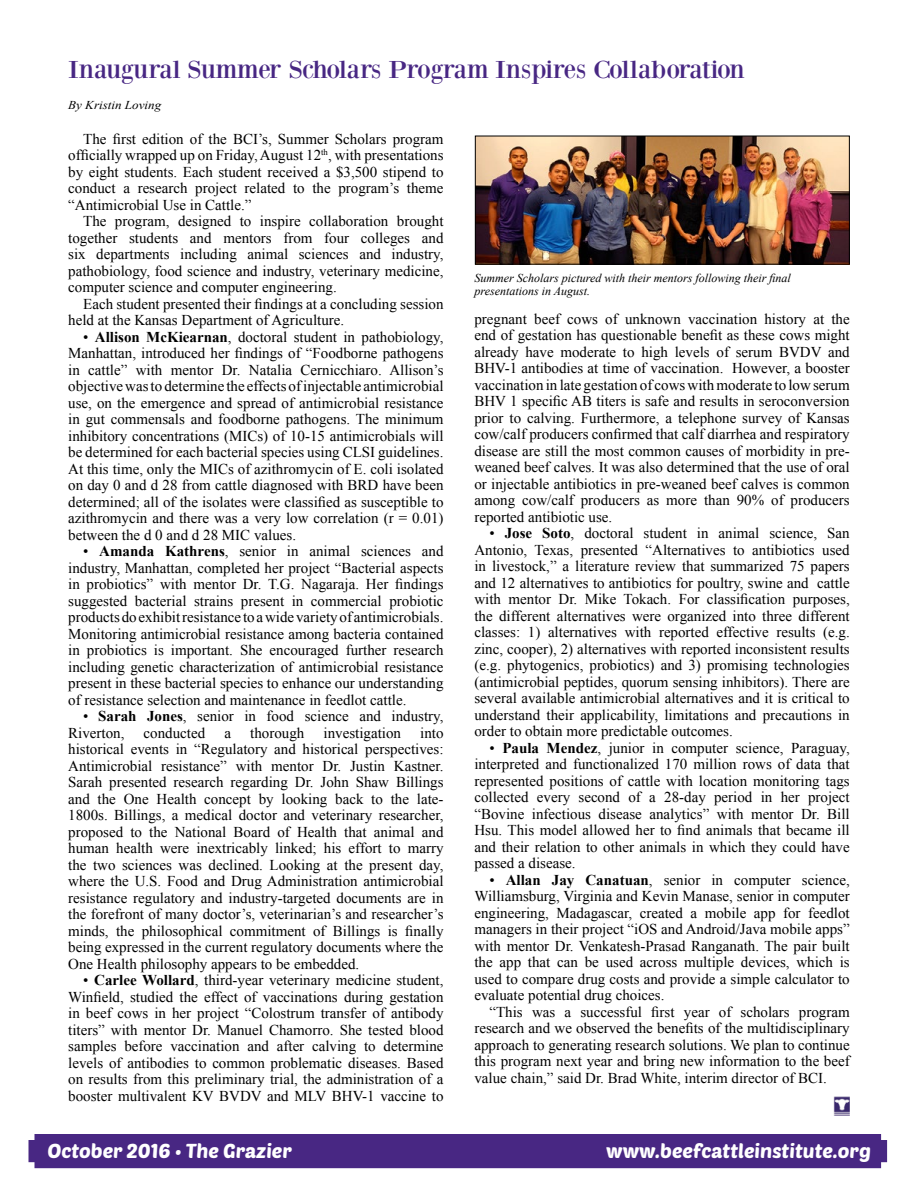
<style>
.page{position:relative;width:918px;height:1188px;background:#fff}
.page>*{position:absolute;margin:0;border:0;box-sizing:border-box;transform-origin:0 0}
.t1{font:25.5px "Bodoni XT";letter-spacing:-.01em;color:#482783;scale:1.09 1}
.t2{font:19.65px "Poetsen One";color:#fff}
.t3{font:15px/16.5px "Times New Roman";color:#000;text-align:justify}
.t4{font:italic 12px/13.5px "Times New Roman";color:#000}
.t5{font:italic 12px "Times New Roman";color:#000;scale:1.09 1}
.s1{font-weight:700}
</style>
<div class="page">
<div style="left:28px;top:1134px;width:859px;height:34px;background:#482783"></div>
<img style="left:477px;top:138px;width:371px;height:125px">
<div style="left:475px;top:136px;width:375px;height:129px;border:1px solid #000"></div>
<img style="left:834px;top:1097px;width:16px;height:19px">
<h1 class="t1" style="left:68px;top:54px;width:622px">Inaugural Summer Scholars Program Inspires Collaboration</h1>
<p class="t5" style="left:68px;top:97px;width:87px">By Kristin Loving</p>
<p class="t3" style="left:68px;top:130px;width:377px;text-indent:15px">The first edition of the BCI’s, Summer Scholars program officially wrapped up on Friday, August 12<sup>th</sup>, with presentations by eight students. Each student received a $3,500 stipend to conduct a research project related to the program’s theme “Antimicrobial Use in Cattle.”</p>
<p class="t3" style="left:68px;top:213px;width:377px;text-indent:15px">The program, designed to inspire collaboration brought together students and mentors from four colleges and six departments including animal sciences and industry, pathobiology, food science and industry, veterinary medicine, computer science and computer engineering.</p>
<p class="t3" style="left:68px;top:295px;width:377px;text-indent:15px">Each student presented their findings at a concluding session held at the Kansas Department of Agriculture.</p>
<p class="t3" style="left:68px;top:328px;width:377px;text-indent:15px">• <span class="s1">Allison McKiearnan</span>, doctoral student in pathobiology, Manhattan, introduced her findings of “Foodborne pathogens in cattle” with mentor Dr. Natalia Cernicchiaro. Allison’s objective was to determine the effects of injectable antimicrobial use, on the emergence and spread of antimicrobial resistance in gut commensals and foodborne pathogens. The minimum inhibitory concentrations (MICs) of 10-15 antimicrobials will be determined for each bacterial species using CLSI guidelines.<br>At this time, only the MICs of azithromycin of E. coli isolated on day 0 and d 28 from cattle diagnosed with BRD have been determined; all of the isolates were classified as susceptible to azithromycin and there was a very low correlation (r = 0.01) between the d 0 and d 28 MIC values.</p>
<p class="t3" style="left:68px;top:543px;width:377px;text-indent:15px">• <span class="s1">Amanda Kathrens</span>, senior in animal sciences and industry, Manhattan, completed her project “Bacterial aspects in probiotics” with mentor Dr. T.G. Nagaraja. Her findings suggested bacterial strains present in commercial probiotic products do exhibit resistance to a wide variety of antimicrobials.<br>Monitoring antimicrobial resistance among bacteria contained in probiotics is important. She encouraged further research including genetic characterization of antimicrobial resistance present in these bacterial species to enhance our understanding of resistance selection and maintenance in feedlot cattle.</p>
<p class="t3" style="left:68px;top:708px;width:377px;text-indent:15px">• <span class="s1">Sarah Jones</span>, senior in food science and industry,<br>Riverton,</p>
<p class="t3" style="left:68px;top:724px;width:377px;text-indent:352px">into historical events in “Regulatory and historical perspectives:<br>Antimicrobial resistance” with mentor Dr. Justin Kastner.<br>Sarah presented research regarding Dr. John Shaw Billings and the One Health concept by looking back to the late-1800s. Billings, a medical doctor and veterinary researcher, proposed to the National Board of Health that animal and human health were inextricably linked; his effort to marry the two sciences was declined. Looking at the present day, where the U.S. Food and Drug Administration antimicrobial resistance regulatory and industry-targeted documents are in the forefront of many doctor’s, veterinarian’s and researcher’s minds, the philosophical commitment of Billings is finally being expressed in the current regulatory documents where the One Health philosophy appears to be embedded.</p>
<p class="t3" style="left:68px;top:972px;width:377px;text-indent:15px">• <span class="s1">Carlee Wollard</span>, third-year veterinary medicine student, Winfield, studied the effect of vaccinations during gestation in beef cows in her project “Colostrum transfer of antibody titers” with mentor Dr. Manuel Chamorro. She tested blood samples before vaccination and after calving to determine levels of antibodies to common problematic diseases. Based on results from this preliminary trial, the administration of a booster multivalent KV BVDV and MLV BHV-1 vaccine to</p>
<p class="t3" style="left:144px;top:724px;width:63px">conducted</p>
<p class="t3" style="left:224px;top:724px;width:8px">a</p>
<p class="t3" style="left:250px;top:724px;width:56px">thorough</p>
<p class="t3" style="left:324px;top:724px;width:79px">investigation</p>
<p class="t4" style="left:474px;top:271px;width:318px">Summer Scholars pictured with their mentors following their final presentations in August.</p>
<p class="t3" style="left:474px;top:310px;width:377px">pregnant beef cows of unknown vaccination history at the end of gestation has questionable benefit as these cows might already have moderate to high levels of serum BVDV and BHV-1 antibodies at time of vaccination. However, a booster vaccination in late gestation of cows with moderate to low serum BHV 1 specific AB titers is safe and results in seroconversion prior to calving. Furthermore, a telephone survey of Kansas cow/calf producers confirmed that calf diarrhea and respiratory disease are still the most common causes of morbidity in pre&shy;weaned beef calves. It was also determined that the use of oral or injectable antibiotics in pre-weaned beef calves is common among cow/calf producers as more than 90% of producers reported antibiotic use.</p>
<p class="t3" style="left:474px;top:525px;width:377px;text-indent:15px">• <span class="s1">Jose Soto</span>, doctoral student in animal science, San Antonio, Texas, presented “Alternatives to antibiotics used in livestock,” a literature review that summarized 75 papers and 12 alternatives to antibiotics for poultry, swine and cattle with mentor Dr. Mike Tokach. For classification purposes, the different alternatives were organized into three different classes: 1) alternatives with reported effective results (e.g. zinc, cooper), 2) alternatives with reported inconsistent results (e.g. phytogenics, probiotics) and 3) promising technologies (antimicrobial peptides, quorum sensing inhibitors). There are several available antimicrobial alternatives and it is critical to understand their applicability, limitations and precautions in order to obtain more predictable outcomes.</p>
<p class="t3" style="left:474px;top:739px;width:377px;text-indent:15px">• <span class="s1">Paula Mendez</span>, junior in computer science, Paraguay, interpreted and functionalized 170 million rows of data that represented positions of cattle with location monitoring tags collected every second of a 28-day period in her project “Bovine infectious disease analytics” with mentor Dr. Bill Hsu. This model allowed her to find animals that became ill and their relation to other animals in which they could have passed a disease.</p>
<p class="t3" style="left:474px;top:871px;width:377px;text-indent:15px">• <span class="s1">Allan Jay Canatuan</span>, senior in computer science, Williamsburg, Virginia and Kevin Manase, senior in computer engineering, Madagascar, created a mobile app for feedlot managers in their project “iOS and Android/Java mobile apps” with mentor Dr. Venkatesh-Prasad Ranganath. The pair built the app that can be used across multiple devices, which is used to compare drug costs and provide a simple calculator to evaluate potential drug choices.</p>
<p class="t3" style="left:474px;top:1003px;width:377px;text-indent:15px">“This was a successful first year of scholars program research and we observed the benefits of the multidisciplinary approach to generating research solutions. We plan to continue this program next year and bring new information to the beef value chain,” said Dr. Brad White, interim director of BCI.</p>
<h2 class="t2" style="left:47px;top:1138px;width:246px">October 2016 • The Grazier</h2>
<h2 class="t2" style="left:606px;top:1138px;width:266px">www.beefcattleinstitute.org</h2>
</div>
